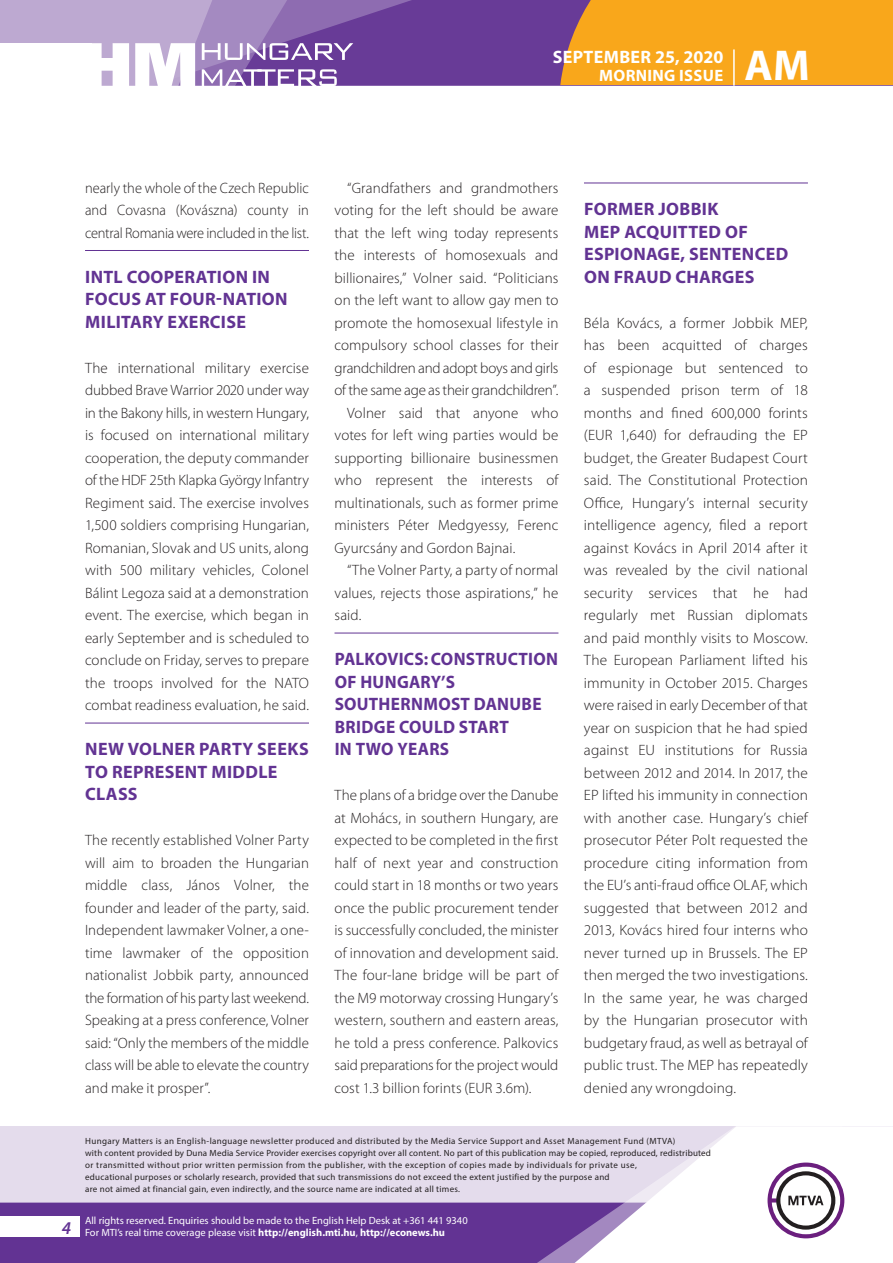
<style>
.page{position:relative;width:893px;height:1263px;background:#fff}
.page>*{position:absolute;margin:0;border:0;box-sizing:border-box;transform-origin:0 0}
.t1{font:700 43.35px "Myriad Pro";color:#fff}
._01_cimsor{font:700 18px/22.5px "Myriad Pro";letter-spacing:.02em;color:#623393}
._01_cimsor-2{font:700 18px/22.5px "Myriad Pro";letter-spacing:.02em;color:#623393;scale:.96 1}
.t2{font:700 18px "Myriad Pro";letter-spacing:.02em;color:#fff}
.t3{font:italic 600 18px "Myriad Pro";color:#623393}
.t4{font:700 16.5px "Myriad Pro";letter-spacing:.02em;color:#fff}
._03_kenyer_szöveg-1{font:300 15px/22.5px "Myriad Pro";color:#231f20;text-align:justify}
._03_kenyer_szöveg-2{font:300 15px/22.5px "Myriad Pro";letter-spacing:.005em;color:#231f20;text-align:justify}
._03_kenyer_szöveg-1-2{font:300 15px/22.5px "Myriad Pro";color:#231f20;text-align:justify;scale:.96 1}
.t5{font:10.5px/12px "Myriad Pro";color:#fff}
.t6{font:9px/12px "Myriad Pro";letter-spacing:.03em;color:#231f20}
.s1{font-weight:700}
</style>
<div class="page">
<div style="left:0;top:1126px;width:893px;height:137px;background:#e4dcec"></div>
<div style="left:0;top:1202px;width:506px;height:61px;background:#623393"></div>
<svg style="left:506px;top:1202px;width:69px;height:61px;background:#6b3e99"></svg>
<svg style="left:575px;top:1126px;width:318px;height:137px"></svg>
<div style="left:0;top:1216px;width:79px;height:20px;background:#fff"></div>
<div style="left:0;top:0;width:893px;height:85px;background:#683b97"></div>
<div style="left:560px;top:0;width:333px;height:85px;background:#f9a71b"></div>
<hr style="left:733px;top:49px;width:2px;height:37px;background:#fff">
<svg style="left:0;top:0;width:479px;height:86px"></svg>
<hr style="left:85px;top:250px;width:224px;height:1px;background:#623393">
<hr style="left:85px;top:723px;width:224px;height:1px;background:#623393">
<hr style="left:334px;top:633px;width:224px;height:1px;background:#623393">
<hr style="left:584px;top:183px;width:224px;height:1px;background:#623393">
<p class="t2" style="left:553px;top:45px;width:172px">SEPTEMBER 25, 2020</p>
<p class="t4" style="left:599px;top:65px;width:125px">MORNING ISSUE</p>
<h1 class="t1" style="left:745px;top:37px;width:67px">AM</h1>
<p class="_03_kenyer_szöveg-1-2" style="left:85px;top:176px;width:235px">nearly the whole of the Czech Republic and Covasna (Kovászna) county in central Romania were included in the list.</p>
<p class="_01_cimsor" style="left:85px;top:265px;width:204px">INTL COOPERATION IN<br>FOCUS AT FOUR-NATION<br>MILITARY EXERCISE</p>
<p class="_03_kenyer_szöveg-1" style="left:85px;top:356px;width:225px">The international military exercise dubbed Brave Warrior 2020 under way in the Bakony hills, in western Hungary, is focused on international military cooperation, the deputy commander of the HDF 25th Klapka György Infantry Regiment said. The exercise involves 1,500 soldiers comprising Hungarian, Romanian, Slovak and US units, along with 500 military vehicles, Colonel Bálint Legoza said at a demonstration event. The exercise, which began in early September and is scheduled to conclude on Friday, serves to prepare the troops involved for the NATO combat readiness evaluation, he said.</p>
<p class="_01_cimsor" style="left:85px;top:737px;width:225px">NEW VOLNER PARTY SEEKS<br>TO REPRESENT MIDDLE<br>CLASS</p>
<p class="_03_kenyer_szöveg-1" style="left:85px;top:829px;width:225px">The recently established Volner Party will aim to broaden the Hungarian middle class, János Volner, the founder and leader of the party, said.<br>Independent lawmaker Volner, a one&shy;time lawmaker of the opposition nationalist Jobbik party, announced the formation of his party last weekend.<br>Speaking at a press conference, Volner said: “Only the members of the middle class will be able to elevate the country and make it prosper”.</p>
<p class="_03_kenyer_szöveg-2" style="left:334px;top:176px;width:225px;text-indent:13px">“Grandfathers and grandmothers voting for the left should be aware that the left wing today represents the interests of homosexuals and billionaires,” Volner said. “Politicians on the left want to allow gay men to promote the homosexual lifestyle in compulsory school classes for their grandchildren and adopt boys and girls of the same age as their grandchildren”.</p>
<p class="_03_kenyer_szöveg-2" style="left:334px;top:401px;width:225px;text-indent:13px">Volner said that anyone who votes for left wing parties would be supporting billionaire businessmen who represent the interests of multinationals, such as former prime ministers Péter Medgyessy, Ferenc Gyurcsány and Gordon Bajnai.</p>
<p class="_03_kenyer_szöveg-2" style="left:334px;top:559px;width:225px;text-indent:13px">“The Volner Party, a party of normal values, rejects those aspirations,” he said.</p>
<p class="_01_cimsor-2" style="left:335px;top:647px;width:234px">PALKOVICS: CONSTRUCTION<br>OF HUNGARY’S<br>SOUTHERNMOST DANUBE<br>BRIDGE COULD START<br>IN TWO YEARS</p>
<p class="_03_kenyer_szöveg-1" style="left:334px;top:784px;width:225px">The plans of a bridge over the Danube at Mohács, in southern Hungary, are expected to be completed in the first half of next year and construction could start in 18 months or two years once the public procurement tender is successfully concluded, the minister of innovation and development said.<br>The four-lane bridge will be part of the M9 motorway crossing Hungary’s western, southern and eastern areas, he told a press conference. Palkovics said preparations for the project would cost 1.3 billion forints (EUR 3.6m).</p>
<p class="_01_cimsor" style="left:584px;top:197px;width:206px">FORMER JOBBIK<br>MEP ACQUITTED OF<br>ESPIONAGE, SENTENCED<br>ON FRAUD CHARGES</p>
<p class="_03_kenyer_szöveg-1" style="left:584px;top:311px;width:226px">Béla Kovács, a former Jobbik MEP, has been acquitted of charges of espionage but sentenced to a suspended prison term of 18 months and fined 600,000 forints (EUR 1,640) for defrauding the EP budget, the Greater Budapest Court said. The Constitutional Protection Office, Hungary’s internal security intelligence agency, filed a report against Kovács in April 2014 after it was revealed by the civil national security services that he had regularly met Russian diplomats and paid monthly visits to Moscow.<br>The European Parliament lifted his immunity in October 2015. Charges were raised in early December of that year on suspicion that he had spied against EU institutions for Russia between 2012 and 2014. In 2017, the EP lifted his immunity in connection with another case. Hungary’s chief prosecutor Péter Polt requested the procedure citing information from the EU’s anti-fraud office OLAF, which suggested that between 2012 and 2013, Kovács hired four interns who never turned up in Brussels. The EP then merged the two investigations.<br>In the same year, he was charged by the Hungarian prosecutor with budgetary fraud, as well as betrayal of public trust. The MEP has repeatedly denied any wrongdoing.</p>
<p class="t3" style="left:62px;top:1217px;width:11px">4</p>
<p class="t6" style="left:85px;top:1134px;width:627px">Hungary Matters is an English-language newsletter produced and distributed by the Media Service Support and Asset Management Fund (MTVA)<br>with content provided by Duna Media Service Provider exercises copyright over all content. No part of this publication may be copied, reproduced, redistributed or transmitted without prior written permission from the publisher, with the exception of copies made by individuals for private use,<br>educational purposes or scholarly research, provided that such transmissions do not exceed the extent justified by the purpose and<br>are not aimed at financial gain, even indirectly, and the source name are indicated at all times.</p>
<p class="t5" style="left:85px;top:1214px;width:384px">All rights reserved. Enquiries should be made to the English Help Desk at +361 441 9340<br>For MTI’s real time coverage please visit <span class="s1">http://english.mti.hu</span>, <span class="s1">http://econews.hu</span></p>
</div>
